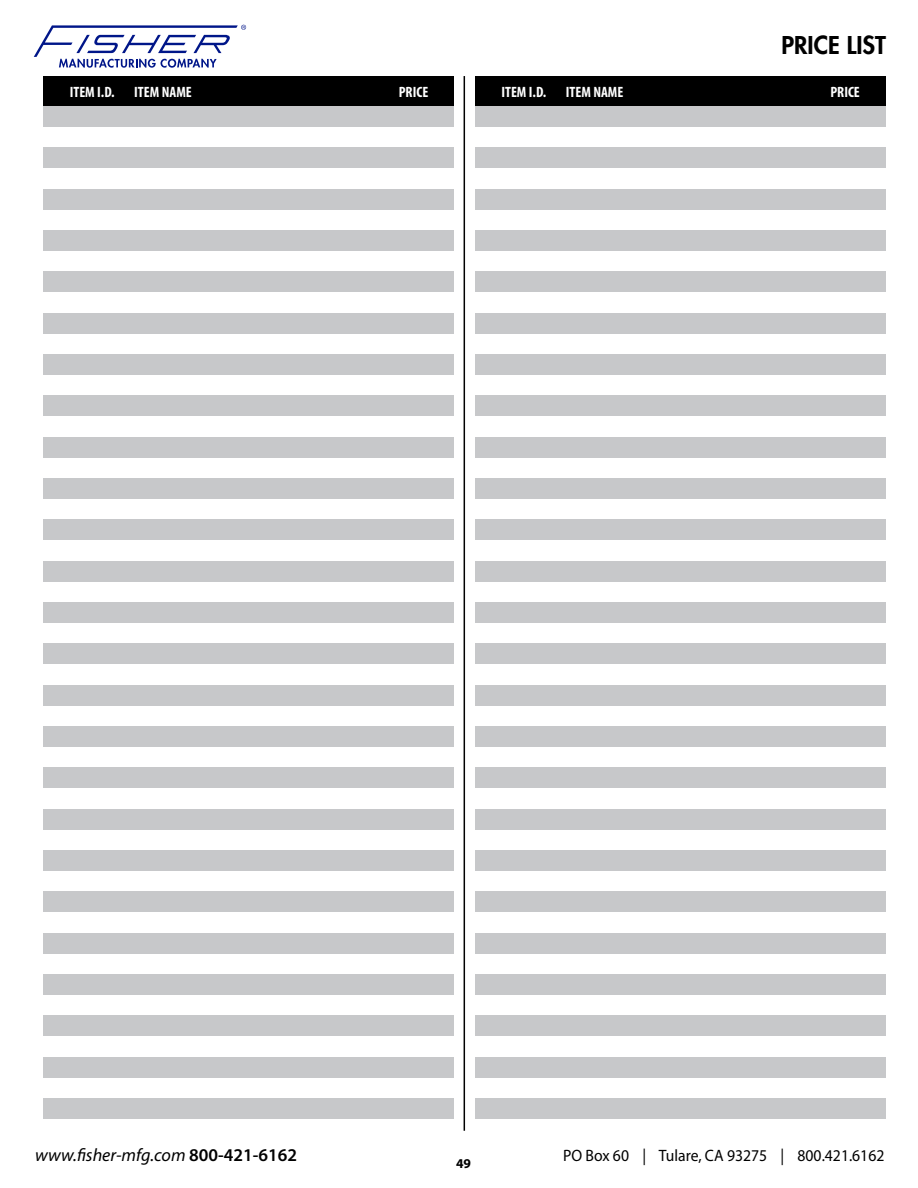
<style>
.page{position:relative;width:918px;height:1188px;background:#fff}
.page>*{position:absolute;margin:0;border:0;box-sizing:border-box;transform-origin:0 0}
.t1{font:800 24px "Futura";color:#000}
.t2{font:italic 18px "Myriad Pro";color:#000}
.t3{font:16.5px "Myriad Pro";color:#000;scale:.95 1}
.t4{font:700 condensed 15px "Myriad Pro";color:#fff}
.t5{font:700 13.5px "Myriad Pro";color:#000}
.s1{font-weight:600;font-style:normal}
</style>
<div class="page">
<div style="left:476px;top:76px;width:410px;height:30px;background:#000"></div>
<div style="left:44px;top:76px;width:410px;height:30px;background:#000"></div>
<div style="left:44px;top:106px;width:410px;height:21px;background:#c7c8ca"></div>
<div style="left:476px;top:106px;width:410px;height:21px;background:#c7c8ca"></div>
<div style="left:44px;top:147px;width:410px;height:21px;background:#c7c8ca"></div>
<div style="left:476px;top:147px;width:410px;height:21px;background:#c7c8ca"></div>
<div style="left:44px;top:189px;width:410px;height:20px;background:#c7c8ca"></div>
<div style="left:476px;top:189px;width:410px;height:20px;background:#c7c8ca"></div>
<div style="left:44px;top:230px;width:410px;height:21px;background:#c7c8ca"></div>
<div style="left:476px;top:230px;width:410px;height:21px;background:#c7c8ca"></div>
<div style="left:44px;top:272px;width:410px;height:20px;background:#c7c8ca"></div>
<div style="left:476px;top:272px;width:410px;height:20px;background:#c7c8ca"></div>
<div style="left:44px;top:313px;width:410px;height:21px;background:#c7c8ca"></div>
<div style="left:476px;top:313px;width:410px;height:21px;background:#c7c8ca"></div>
<div style="left:44px;top:354px;width:410px;height:21px;background:#c7c8ca"></div>
<div style="left:476px;top:354px;width:410px;height:21px;background:#c7c8ca"></div>
<div style="left:44px;top:396px;width:410px;height:20px;background:#c7c8ca"></div>
<div style="left:476px;top:396px;width:410px;height:20px;background:#c7c8ca"></div>
<div style="left:44px;top:437px;width:410px;height:21px;background:#c7c8ca"></div>
<div style="left:476px;top:437px;width:410px;height:21px;background:#c7c8ca"></div>
<div style="left:44px;top:478px;width:410px;height:21px;background:#c7c8ca"></div>
<div style="left:476px;top:478px;width:410px;height:21px;background:#c7c8ca"></div>
<div style="left:44px;top:520px;width:410px;height:20px;background:#c7c8ca"></div>
<div style="left:476px;top:520px;width:410px;height:20px;background:#c7c8ca"></div>
<div style="left:44px;top:561px;width:410px;height:21px;background:#c7c8ca"></div>
<div style="left:476px;top:561px;width:410px;height:21px;background:#c7c8ca"></div>
<div style="left:44px;top:602px;width:410px;height:21px;background:#c7c8ca"></div>
<div style="left:476px;top:602px;width:410px;height:21px;background:#c7c8ca"></div>
<div style="left:44px;top:644px;width:410px;height:20px;background:#c7c8ca"></div>
<div style="left:476px;top:644px;width:410px;height:20px;background:#c7c8ca"></div>
<div style="left:44px;top:685px;width:410px;height:21px;background:#c7c8ca"></div>
<div style="left:476px;top:685px;width:410px;height:21px;background:#c7c8ca"></div>
<div style="left:44px;top:726px;width:410px;height:21px;background:#c7c8ca"></div>
<div style="left:476px;top:726px;width:410px;height:21px;background:#c7c8ca"></div>
<div style="left:44px;top:768px;width:410px;height:20px;background:#c7c8ca"></div>
<div style="left:476px;top:768px;width:410px;height:20px;background:#c7c8ca"></div>
<div style="left:44px;top:809px;width:410px;height:21px;background:#c7c8ca"></div>
<div style="left:476px;top:809px;width:410px;height:21px;background:#c7c8ca"></div>
<div style="left:44px;top:850px;width:410px;height:21px;background:#c7c8ca"></div>
<div style="left:476px;top:850px;width:410px;height:21px;background:#c7c8ca"></div>
<div style="left:44px;top:892px;width:410px;height:20px;background:#c7c8ca"></div>
<div style="left:476px;top:892px;width:410px;height:20px;background:#c7c8ca"></div>
<div style="left:44px;top:933px;width:410px;height:21px;background:#c7c8ca"></div>
<div style="left:476px;top:933px;width:410px;height:21px;background:#c7c8ca"></div>
<div style="left:44px;top:974px;width:410px;height:21px;background:#c7c8ca"></div>
<div style="left:476px;top:974px;width:410px;height:21px;background:#c7c8ca"></div>
<div style="left:44px;top:1016px;width:410px;height:20px;background:#c7c8ca"></div>
<div style="left:476px;top:1016px;width:410px;height:20px;background:#c7c8ca"></div>
<div style="left:44px;top:1057px;width:410px;height:21px;background:#c7c8ca"></div>
<div style="left:476px;top:1057px;width:410px;height:21px;background:#c7c8ca"></div>
<div style="left:44px;top:1098px;width:410px;height:21px;background:#c7c8ca"></div>
<div style="left:476px;top:1098px;width:410px;height:21px;background:#c7c8ca"></div>
<hr style="left:464px;top:76px;width:1px;height:1055px;background:#000">
<svg style="left:34px;top:25px;width:212px;height:43px"></svg>
<h1 class="t1" style="left:782px;top:30px;width:106px">PRICE LIST</h1>
<p class="t4" style="left:70px;top:83px;width:46px">ITEM I.D.</p>
<p class="t4" style="left:134px;top:83px;width:59px">ITEM NAME</p>
<p class="t4" style="left:399px;top:83px;width:31px">PRICE</p>
<p class="t4" style="left:501px;top:83px;width:46px">ITEM I.D.</p>
<p class="t4" style="left:566px;top:83px;width:59px">ITEM NAME</p>
<p class="t4" style="left:830px;top:83px;width:31px">PRICE</p>
<p class="t2" style="left:35px;top:1144px;width:263px">www.fisher-mfg.com <span class="s1">800-421-6162</span></p>
<p class="t3" style="left:563px;top:1145px;width:340px">PO Box 60 | Tulare, CA 93275 | 800.421.6162</p>
<p class="t5" style="left:456px;top:1155px;width:16px">49</p>
</div>
